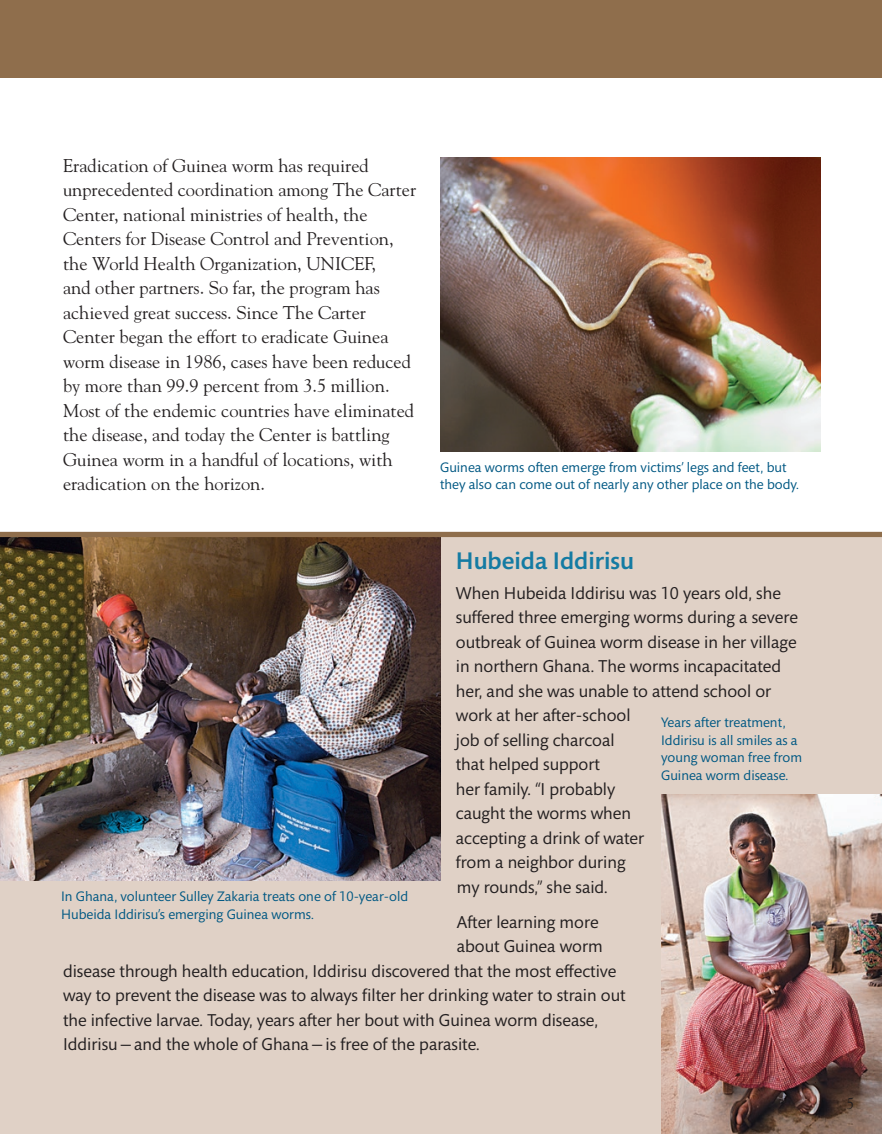
<style>
.page{position:relative;width:882px;height:1134px;background:#fff}
.page>*{position:absolute;margin:0;border:0;box-sizing:border-box;transform-origin:0 0}
.Sidebar_Head{font:500 24.5px "Mundo Sans Std";color:#147ba3}
.Body{font:18.38px/24.5px "Goudy";color:#231f20}
.Sidebar_Body{font:17.5px/24.5px "Mundo Sans Std";color:#231f20}
.t1{font:15.75px "Goudy";color:#231f20}
.t2{font:14px/17.5px "Mundo Sans Std";color:#005883}
</style>
<div class="page">
<div style="left:0;top:0;width:882px;height:78px;background:#8f6e4c"></div>
<div style="left:0;top:534px;width:882px;height:600px;background:#e0d1c6"></div>
<img style="left:440px;top:158px;width:380px;height:293px">
<img style="left:0;top:537px;width:440px;height:344px">
<img style="left:661px;top:795px;width:221px;height:339px">
<div style="left:0;top:532px;width:882px;height:5px;background:#8f6e4c"></div>
<p class="Body" style="left:63px;top:153px;width:355px">Eradication of Guinea worm has required unprecedented coordination among The Carter Center, national ministries of health, the Centers for Disease Control and Prevention, the World Health Organization, UNICEF,<br>and other partners. So far, the program has achieved great success. Since The Carter Center began the effort to eradicate Guinea worm disease in 1986, cases have been reduced by more than 99.9 percent from 3.5 million.<br>Most of the endemic countries have eliminated the disease, and today the Center is battling Guinea worm in a handful of locations, with eradication on the horizon.</p>
<p class="t2" style="left:440px;top:459px;width:360px">Guinea worms often emerge from victims’ legs and feet, but they also can come out of nearly any other place on the body.</p>
<p class="Sidebar_Head" style="left:456px;top:548px;width:180px">Hubeida Iddirisu</p>
<p class="Sidebar_Body" style="left:456px;top:581px;width:344px">When Hubeida Iddirisu was 10 years old, she suffered three emerging worms during a severe outbreak of Guinea worm disease in her village in northern Ghana. The worms incapacitated her, and she was unable to attend school or work at her after-school<br>job of selling charcoal<br>that helped support<br>her family. “I probably<br>caught the worms when<br>accepting a drink of water<br>from a neighbor during<br>my rounds,” she said.</p>
<p class="Sidebar_Body" style="left:457px;top:910px;width:143px">After learning more</p>
<p class="Sidebar_Body" style="left:457px;top:935px;width:147px">about Guinea worm</p>
<p class="Sidebar_Body" style="left:63px;top:959px;width:555px">disease through health education, Iddirisu discovered that the most effective</p>
<p class="Sidebar_Body" style="left:63px;top:984px;width:564px">way to prevent the disease was to always filter her drinking water to strain out</p>
<p class="Sidebar_Body" style="left:63px;top:1008px;width:537px">the infective larvae. Today, years after her bout with Guinea worm disease,</p>
<p class="Sidebar_Body" style="left:63px;top:1033px;width:418px">Iddirisu—and the whole of Ghana—is free of the parasite.</p>
<p class="t2" style="left:661px;top:714px;width:142px">Years after treatment,<br>Iddirisu is all smiles as a young woman free from<br>Guinea worm disease.</p>
<p class="t2" style="left:61px;top:888px;width:349px">In Ghana, volunteer Sulley Zakaria treats one of 10-year-old<br>Hubeida Iddirisu’s emerging Guinea worms.</p>
<p class="t1" style="left:847px;top:1093px;width:9px">5</p>
</div>
